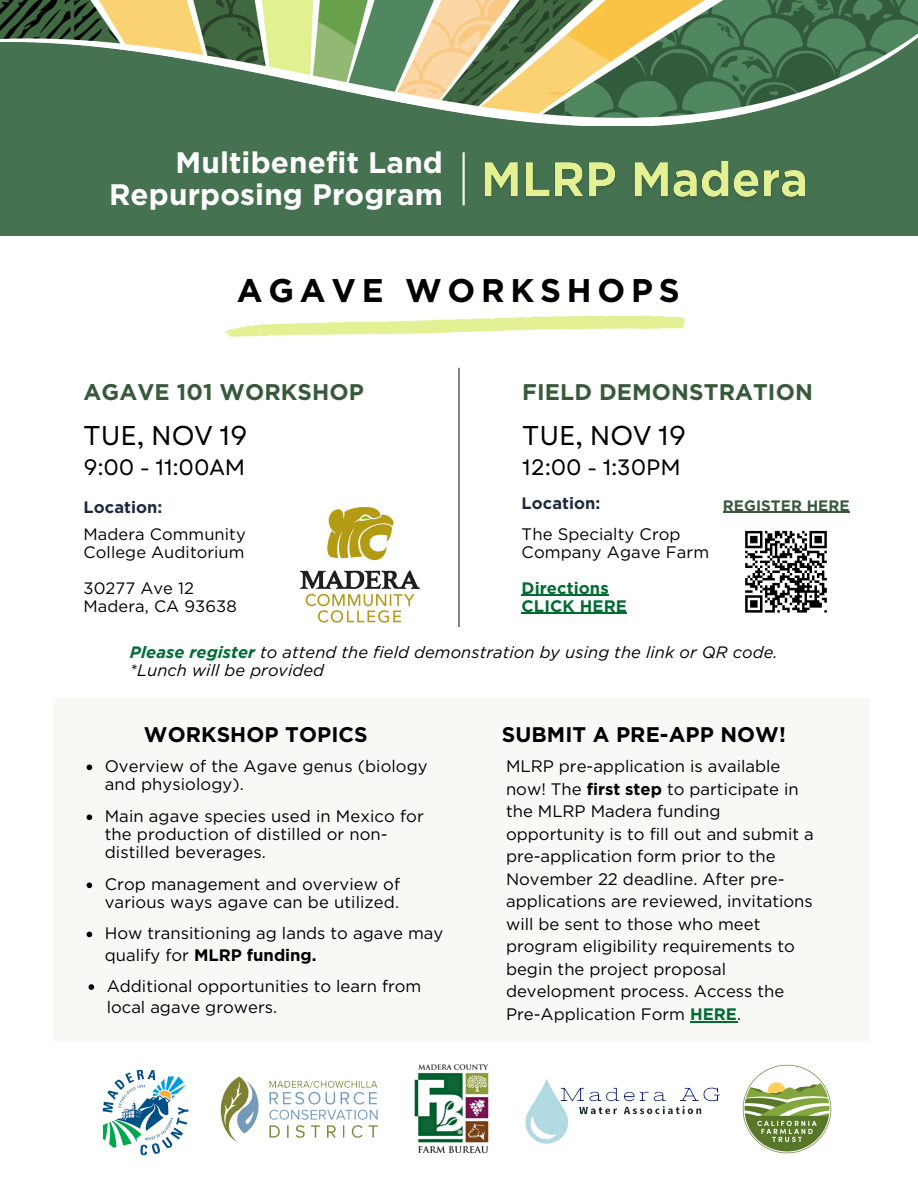
<style>
.page{position:relative;width:918px;height:1188px;background:#fff}
.page>*{position:absolute;margin:0;border:0;box-sizing:border-box;transform-origin:0 0}
.t1{font:700 32.7px "Gotham";letter-spacing:.175em;color:#000}
.t2{font:700 29.7px/31.8px "Gotham";letter-spacing:.005em;color:#fff;text-align:right}
.t3{font:27.15px "Garet";color:#000}
.t4{font:700 22.65px "Gotham";letter-spacing:.005em;color:#385a3b}
.t5{font:22.2px "Garet";color:#000}
.t6{font:700 21.15px "Gotham";letter-spacing:.005em;color:#000}
.t7{font:16.65px/22.5px "Gotham";color:#000}
.t8{font:700 16.65px "Gotham";letter-spacing:.005em;color:#006c33}
.t9{font:italic 16.5px "Gotham";letter-spacing:.005em;color:#000}
.t10{font:16.5px "Gotham";letter-spacing:.005em;color:#000}
.t11{font:700 16.5px "Gotham";letter-spacing:.005em;color:#1b2a3f}
.t12{font:700 15.15px "Gotham";letter-spacing:.005em;color:#385a3b}
.s1{font-weight:700;color:#006c33}
.s2{font-weight:700}
</style>
<div class="page">
<div style="left:0;top:21px;width:918px;height:215px;background:#457250"></div>
<img style="left:0;top:0;width:918px;height:126px">
<img style="left:484px;top:161px;width:322px;height:37px">
<hr style="left:463px;top:152px;width:2px;height:53px;background:#fff">
<img style="left:414px;top:1064px;width:75px;height:90px">
<img style="left:525px;top:1079px;width:195px;height:65px">
<img style="left:220px;top:1076px;width:158px;height:66px">
<img style="left:102px;top:1069px;width:87px;height:87px">
<img style="left:742px;top:1064px;width:90px;height:90px">
<svg style="left:224px;top:315px;width:461px;height:22px"></svg>
<hr style="left:458px;top:368px;width:2px;height:259px;background:#1b2a3f">
<hr style="left:522px;top:595px;width:87px;height:1px;background:#006c33">
<hr style="left:522px;top:613px;width:105px;height:1px;background:#006c33">
<img style="left:300px;top:507px;width:120px;height:116px">
<div style="left:53px;top:698px;width:817px;height:344px;background:#f8f9f5"></div>
<hr style="left:723px;top:512px;width:127px;height:1px;background:#385a3b">
<svg style="left:87px;top:765px;width:5px;height:5px"></svg>
<svg style="left:87px;top:932px;width:5px;height:5px"></svg>
<svg style="left:89px;top:984px;width:5px;height:6px"></svg>
<svg style="left:87px;top:814px;width:5px;height:6px"></svg>
<svg style="left:87px;top:883px;width:5px;height:5px"></svg>
<hr style="left:690px;top:1021px;width:47px;height:1px;background:#006c33">
<svg style="left:745px;top:530px;width:82px;height:83px"></svg>
<h3 class="t2" style="left:109px;top:147px;width:335px">Multibenefit Land<br>Repurposing Program</h3>
<p class="t1" style="left:237px;top:271px;width:444px">AGAVE WORKSHOPS</p>
<h6 class="t4" style="left:84px;top:378px;width:282px">AGAVE 101 WORKSHOP</h6>
<p class="t4" style="left:522px;top:378px;width:292px">FIELD DEMONSTRATION</p>
<h5 class="t3" style="left:84px;top:416px;width:165px">TUE, NOV 19</h5>
<p class="t5" style="left:84px;top:452px;width:163px">9:00 - 11:00AM</p>
<p class="t3" style="left:522px;top:416px;width:165px">TUE, NOV 19</p>
<p class="t5" style="left:522px;top:452px;width:160px">12:00 - 1:30PM</p>
<h4 class="t11" style="left:84px;top:497px;width:80px">Location:</h4>
<p class="t11" style="left:522px;top:493px;width:80px">Location:</p>
<h5 class="t12" style="left:723px;top:496px;width:128px">REGISTER HERE</h5>
<p class="t10" style="left:84px;top:524px;width:164px">Madera Community</p>
<p class="t10" style="left:84px;top:542px;width:162px">College Auditorium</p>
<p class="t10" style="left:84px;top:578px;width:112px">30277 Ave 12</p>
<p class="t10" style="left:84px;top:596px;width:155px">Madera, CA 93638</p>
<p class="t7" style="left:522px;top:523px;width:161px">The Specialty Crop</p>
<p class="t7" style="left:522px;top:541px;width:189px">Company Agave Farm</p>
<p class="t8" style="left:522px;top:578px;width:89px">Directions</p>
<p class="t8" style="left:522px;top:596px;width:107px">CLICK HERE</p>
<p class="t9" style="left:130px;top:642px;width:649px"><span class="s1">Please register</span> to attend the field demonstration by using the link or QR code.</p>
<p class="t9" style="left:130px;top:660px;width:196px">*Lunch will be provided</p>
<p class="t6" style="left:144px;top:722px;width:226px">WORKSHOP TOPICS</p>
<p class="t7" style="left:105px;top:757px;width:325px;line-height:18px">Overview of the Agave genus (biology and physiology).</p>
<p class="t7" style="left:105px;top:807px;width:321px;line-height:18px">Main agave species used in Mexico for the production of distilled or non&shy;distilled beverages.</p>
<p class="t7" style="left:105px;top:875px;width:297px;line-height:18px">Crop management and overview of various ways agave can be utilized.</p>
<p class="t7" style="left:105px;top:923px;width:340px;line-height:21.3px">How transitioning ag lands to agave may qualify for <span class="s2">MLRP funding.</span></p>
<h5 class="t7" style="left:107px;top:975px;width:316px;line-height:21.3px">Additional opportunities to learn from local agave growers.</h5>
<p class="t6" style="left:502px;top:722px;width:286px">SUBMIT A PRE-APP NOW!</p>
<p class="t7" style="left:506px;top:755px;width:309px">MLRP pre-application is available now! The <span class="s2">first step</span> to participate in the MLRP Madera funding opportunity is to fill out and submit a pre-application form prior to the November 22 deadline. After pre&shy;applications are reviewed, invitations will be sent to those who meet program eligibility requirements to begin the project proposal development process. Access the Pre-Application Form <span class="s1">HERE</span>.</p>
</div>
